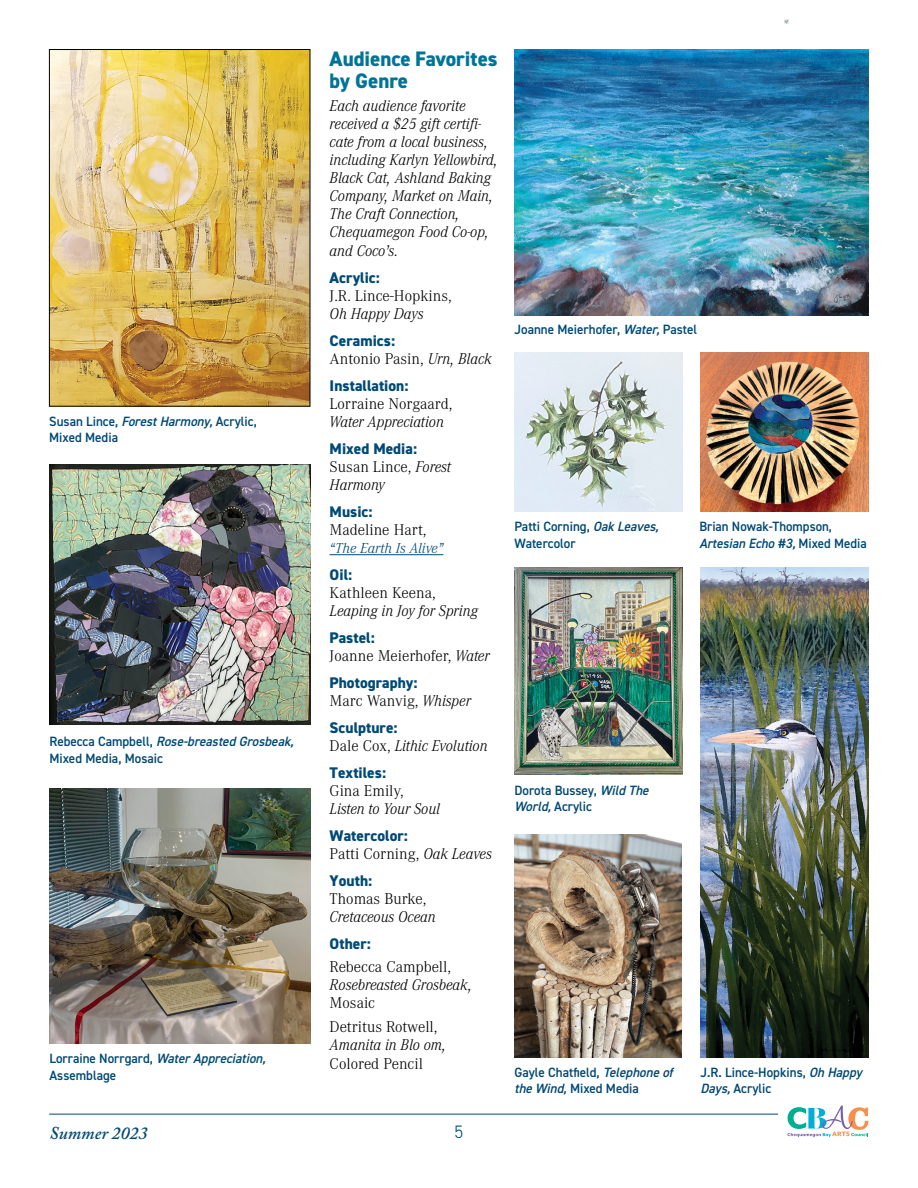
<style>
.page{position:relative;width:918px;height:1188px;background:#fff}
.page>*{position:absolute;margin:0;border:0;box-sizing:border-box;transform-origin:0 0}
.t1{font:800 21px/22.5px "DIN2014";color:#007498}
.t2{font:italic 600 18px "Adobe Caslon Pro";color:#004a75}
.t3{font:300 18px "DIN2014";color:#004a75}
.t4{font:italic 300 16.2px/18px "Corporate A Pro";color:#000;scale:.96 1}
.t5{font:300 16.2px/24px "Corporate A";color:#000}
.t6{font:800 15.45px "DIN2014";color:#004a75}
.t7{font:italic 300 15px "Corporate A";color:#004a75}
.t8{font:600 13.5px/16.5px "DIN2014";color:#004a75}
.t9{font:600 13.5px/16.5px "DIN2014";color:#004a75;scale:.96 1}
.s1{font-style:italic}
.s2{font-family:"Corporate A Pro";font-style:italic}
.s3{font-family:"Corporate A";font-style:normal}
</style>
<div class="page">
<hr style="left:49px;top:1114px;width:729px;height:1px;background:#004a75">
<svg style="left:787px;top:1106px;width:81px;height:31px"></svg>
<hr style="left:330px;top:554px;width:113px;height:1px;background:#004a75">
<svg style="left:784px;top:20px;width:4px;height:3px"></svg>
<img style="left:49px;top:788px;width:261px;height:256px">
<img style="left:51px;top:51px;width:257px;height:353px">
<div style="left:49px;top:49px;width:261px;height:357px;border:1px solid #000"></div>
<img style="left:49px;top:465px;width:261px;height:259px">
<img style="left:700px;top:567px;width:168px;height:491px">
<img style="left:514px;top:353px;width:169px;height:159px">
<img style="left:514px;top:49px;width:355px;height:267px">
<img style="left:514px;top:567px;width:168px;height:208px">
<img style="left:514px;top:834px;width:168px;height:223px">
<img style="left:700px;top:353px;width:168px;height:159px">
<p class="t8" style="left:49px;top:413px;width:209px">Susan Lince, <span class="s1">ForestHarmony,</span>Acrylic,<br>Mixed Media</p>
<p class="t8" style="left:50px;top:733px;width:249px">R e b e c c a C a m p b e l l , <span class="s1">Rose-breastedGrosbeak,<br></span>Mixed Media, Mosaic</p>
<p class="t8" style="left:50px;top:1050px;width:221px">L o r ra i n e N o r r g a r d , <span class="s1">WaterAppreciation,<br></span>Assemblage</p>
<p class="t1" style="left:330px;top:47px;width:169px">Audience Favorites by Genre</p>
<p class="t4" style="left:330px;top:96px;width:176px">Each audience favorite received a $25 gift certifi&shy;cate from a local business, including Karlyn Yellowbird,<br>Black Cat, Ashland Baking<br>Company, Market on Main,<br>The Craft Connection,<br>Chequamegon Food Co-op,</p>
<p class="t4" style="left:330px;top:241px;width:73px">and Coco’s.</p>
<p class="t6" style="left:330px;top:268px;width:52px">Acrylic:</p>
<p class="t5" style="left:330px;top:283px;width:124px">J.R. Lince-Hopkins,</p>
<p class="t4" style="left:330px;top:304px;width:99px">Oh Happy Days</p>
<p class="t6" style="left:330px;top:331px;width:67px">Ceramics:</p>
<p class="t5" style="left:330px;top:346px;width:163px">Antonio Pasin, <span class="s2">Urn, Black</span></p>
<p class="t6" style="left:330px;top:376px;width:80px">Installation:</p>
<p class="t5" style="left:330px;top:391px;width:124px">Lorraine Norgaard,</p>
<p class="t4" style="left:330px;top:412px;width:121px">Water Appreciation</p>
<p class="t6" style="left:330px;top:439px;width:89px">Mixed Media:</p>
<p class="t5" style="left:330px;top:454px;width:123px">Susan Lince, <span class="s2">Forest</span></p>
<p class="t4" style="left:330px;top:475px;width:59px">Harmony</p>
<p class="t6" style="left:330px;top:502px;width:44px">Music:</p>
<p class="t5" style="left:330px;top:517px;width:98px">Madeline Hart,</p>
<p class="t7" style="left:330px;top:538px;width:115px">“The Earth Is Alive”</p>
<p class="t6" style="left:330px;top:565px;width:24px">Oil:</p>
<p class="t5" style="left:330px;top:580px;width:108px">Kathleen Keena,</p>
<p class="t4" style="left:330px;top:601px;width:156px">Leaping in Joy for Spring</p>
<p class="t6" style="left:330px;top:628px;width:47px">Pastel:</p>
<p class="t5" style="left:330px;top:643px;width:161px">Joanne Meierhofer, <span class="s2">Water</span></p>
<p class="t6" style="left:330px;top:673px;width:89px">Photography:</p>
<p class="t5" style="left:330px;top:688px;width:143px">Marc Wanvig, <span class="s2">Whisper</span></p>
<p class="t6" style="left:330px;top:718px;width:69px">Sculpture:</p>
<p class="t4" style="left:330px;top:736px;width:166px"><span class="s3">Dale Cox,</span> Lithic Evolution</p>
<p class="t6" style="left:330px;top:763px;width:58px">Textiles:</p>
<p class="t5" style="left:330px;top:778px;width:76px">Gina Emily,</p>
<p class="t4" style="left:330px;top:799px;width:117px">Listen to Your Soul</p>
<p class="t6" style="left:330px;top:826px;width:80px">Watercolor:</p>
<p class="t5" style="left:330px;top:841px;width:164px">Patti Corning, <span class="s2">Oak Leaves</span></p>
<p class="t6" style="left:330px;top:871px;width:44px">Youth:</p>
<p class="t5" style="left:330px;top:886px;width:98px">Thomas Burke,</p>
<p class="t4" style="left:330px;top:907px;width:112px">Cretaceous Ocean</p>
<p class="t6" style="left:330px;top:934px;width:43px">Other:</p>
<p class="t5" style="left:330px;top:954px;width:123px">Rebecca Campbell,</p>
<p class="t4" style="left:330px;top:975px;width:150px">Rosebreasted Grosbeak,</p>
<p class="t5" style="left:330px;top:990px;width:109px">Mosaic<br>Detritus Rotwell,</p>
<p class="t4" style="left:330px;top:1035px;width:123px">Amanita in Blo om,</p>
<p class="t5" style="left:330px;top:1051px;width:95px">Colored Pencil</p>
<p class="t2" style="left:50px;top:1122px;width:100px">Summer 2023</p>
<p class="t3" style="left:455px;top:1120px;width:10px">5</p>
<p class="t8" style="left:514px;top:320px;width:184px">Joanne Meierhofer, <span class="s1">Water,</span>Pastel</p>
<p class="t8" style="left:514px;top:518px;width:149px">Patti Corning, <span class="s1">OakLeaves,<br></span>Watercolor</p>
<p class="t9" style="left:699px;top:518px;width:176px">Brian Nowak-Thompson,<br><span class="s1">Artesian Echo #3,</span> Mixed Media</p>
<p class="t8" style="left:514px;top:781px;width:139px">Dorota Bussey, <span class="s1">WildThe<br>World,</span>Acrylic</p>
<p class="t8" style="left:514px;top:1064px;width:163px">Gayle Chatfield, <span class="s1">Telephoneof theWind,</span>Mixed Media</p>
<p class="t8" style="left:700px;top:1064px;width:167px">J.R. Lince-Hopkins, <span class="s1">Oh Happy<br>Days,</span>Acrylic</p>
</div>
